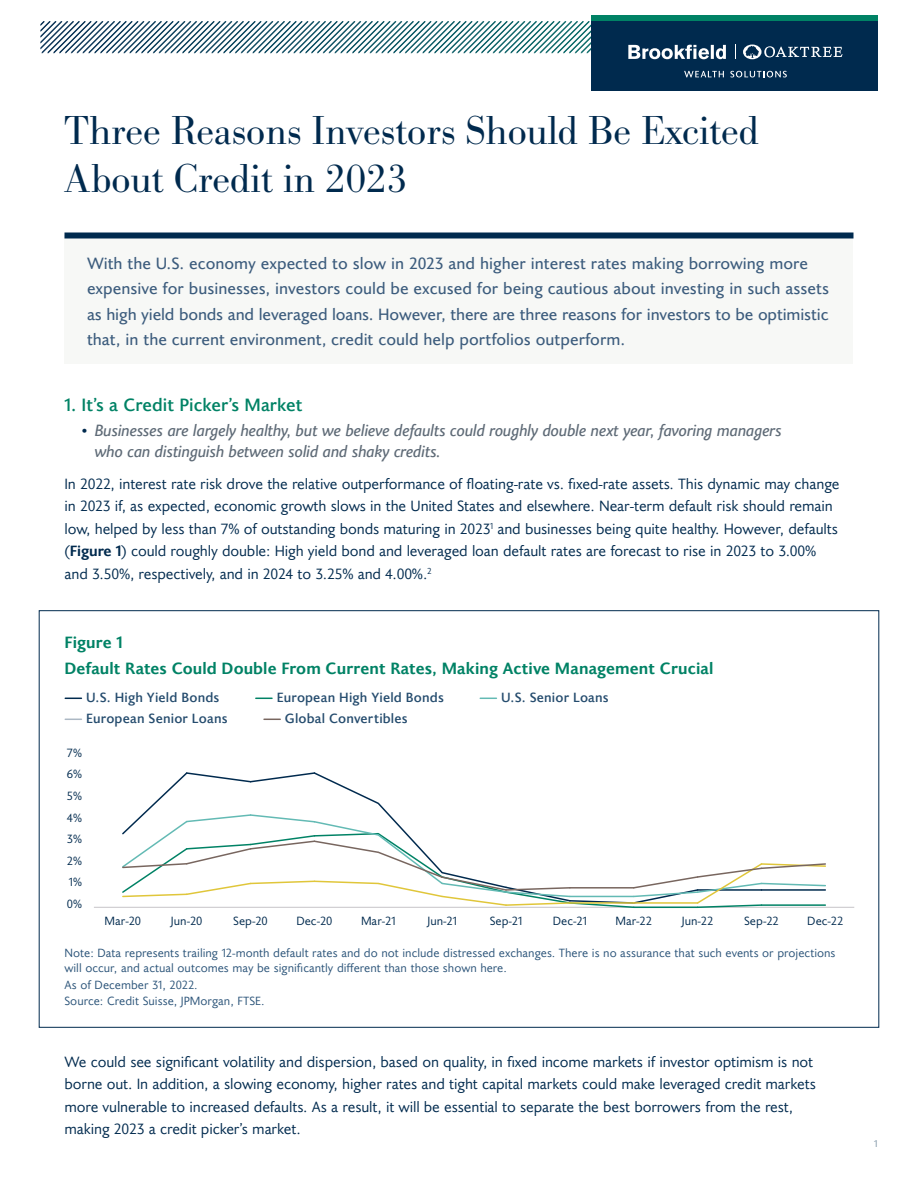
<style>
.page{position:relative;width:918px;height:1188px;background:#fff}
.page>*{position:absolute;margin:0;border:0;box-sizing:border-box;transform-origin:0 0}
.t1{font:300 42px/48px "Bodoni URW";letter-spacing:-.01em;color:#002a4e}
.t2{font:500 18px "Joanna Sans Nova";color:#008265}
.t3{font:16.5px/25.5px "Joanna Sans Nova";color:#3c5c7d}
.t4{font:italic 16.5px/21px "Joanna Sans Nova";letter-spacing:-.02em;color:#5f6b77}
.t5{font:700 16.5px/25.5px "Joanna Sans Nova";letter-spacing:.005em;color:#008265}
.t6{font:15px/22.5px "Joanna Sans Nova";letter-spacing:-.01em;color:#002a4e}
.t7{font:500 13.5px "Joanna Sans Nova";letter-spacing:.01em;color:#254c6e}
.t8{font:12px/15px "Joanna Sans Nova";color:#2b5479}
.t9{font:12px "Joanna Sans Nova";color:#002a4e}
.t10{font:9.9px "Joanna Sans Nova";color:#7a91a3}
.s1{font-size:15px;color:#002a4e}
.s2{font-weight:700}
</style>
<div class="page">
<div style="left:64px;top:236px;width:790px;height:128px;background:#f7f8f6"></div>
<div style="left:64px;top:232px;width:790px;height:6px;background:#002a4e"></div>
<hr style="left:94px;top:907px;width:760px;height:1px;background:#c6c4c8">
<svg style="left:121px;top:772px;width:706px;height:136px"></svg>
<svg style="left:65px;top:698px;width:16px;height:1px"></svg>
<svg style="left:256px;top:698px;width:16px;height:1px"></svg>
<svg style="left:480px;top:698px;width:16px;height:1px"></svg>
<svg style="left:65px;top:719px;width:16px;height:1px"></svg>
<svg style="left:264px;top:719px;width:16px;height:1px"></svg>
<div style="left:591px;top:15px;width:287px;height:7px;background:#008265"></div>
<div style="left:591px;top:22px;width:287px;height:69px;background:#002a4e"></div>
<svg style="left:40px;top:21px;width:838px;height:39px"></svg>
<svg style="left:684px;top:71px;width:40px;height:6px"></svg>
<svg style="left:730px;top:71px;width:57px;height:6px"></svg>
<h1 class="t1" style="left:64px;top:106px;width:696px">Three Reasons Investors Should Be Excited<br>About Credit in 2023</h1>
<p class="t3" style="left:87px;top:249px;width:744px">With the U.S. economy expected to slow in 2023 and higher interest rates making borrowing more expensive for businesses, investors could be excused for being cautious about investing in such assets as high yield bonds and leveraged loans. However, there are three reasons for investors to be optimistic that, in the current environment, credit could help portfolios outperform.</p>
<p class="t2" style="left:64px;top:392px;width:240px">1. It’s a Credit Picker’s Market</p>
<p class="t4" style="left:94px;top:419px;width:689px;text-indent:-14px"><span class="s1">•</span> Businesses are largely healthy, but we believe defaults could roughly double next year, favoring managers who can distinguish between solid and shaky credits.</p>
<p class="t6" style="left:64px;top:472px;width:777px">In 2022, interest rate risk drove the relative outperformance of floating-rate vs. fixed-rate assets. This dynamic may change in 2023 if, as expected, economic growth slows in the United States and elsewhere. Near-term default risk should remain low, helped by less than 7% of outstanding bonds maturing in 2023<sup>1</sup> and businesses being quite healthy. However, defaults (<span class="s2">Figure 1</span>) could roughly double: High yield bond and leveraged loan default rates are forecast to rise in 2023 to 3.00% and 3.50%, respectively, and in 2024 to 3.25% and 4.00%.<sup>2</sup></p>
<p class="t5" style="left:64px;top:629px;width:651px">Figure 1<br>Default Rates Could Double From Current Rates, Making Active Management Crucial</p>
<p class="t7" style="left:86px;top:688px;width:135px">U.S. High Yield Bonds</p>
<p class="t7" style="left:277px;top:688px;width:169px">European High Yield Bonds</p>
<p class="t7" style="left:501px;top:688px;width:109px">U.S. Senior Loans</p>
<p class="t7" style="left:86px;top:709px;width:143px">European Senior Loans</p>
<p class="t7" style="left:285px;top:709px;width:124px">Global Convertibles</p>
<p class="t9" style="left:67px;top:744px;width:17px">7%</p>
<p class="t9" style="left:67px;top:766px;width:17px">6%</p>
<p class="t9" style="left:67px;top:787px;width:17px">5%</p>
<p class="t9" style="left:67px;top:809px;width:17px">4%</p>
<p class="t9" style="left:67px;top:831px;width:17px">3%</p>
<p class="t9" style="left:67px;top:852px;width:17px">2%</p>
<p class="t9" style="left:69px;top:874px;width:15px">1%</p>
<p class="t9" style="left:67px;top:896px;width:17px">0%</p>
<p class="t9" style="left:105px;top:912px;width:38px">Mar-20</p>
<p class="t9" style="left:171px;top:912px;width:33px">Jun-20</p>
<p class="t9" style="left:233px;top:912px;width:36px">Sep-20</p>
<p class="t9" style="left:296px;top:912px;width:38px">Dec-20</p>
<p class="t9" style="left:361px;top:912px;width:36px">Mar-21</p>
<p class="t9" style="left:427px;top:912px;width:31px">Jun-21</p>
<p class="t9" style="left:490px;top:912px;width:34px">Sep-21</p>
<p class="t9" style="left:553px;top:912px;width:36px">Dec-21</p>
<p class="t9" style="left:615px;top:912px;width:38px">Mar-22</p>
<p class="t9" style="left:682px;top:912px;width:33px">Jun-22</p>
<p class="t9" style="left:744px;top:912px;width:36px">Sep-22</p>
<p class="t9" style="left:807px;top:912px;width:38px">Dec-22</p>
<p class="t8" style="left:64px;top:945px;width:773px">Note: Data represents trailing 12-month default rates and do not include distressed exchanges. There is no assurance that such events or projections will occur, and actual outcomes may be significantly different than those shown here.</p>
<p class="t8" style="left:64px;top:976px;width:202px;line-height:16.5px">As of December 31, 2022.<br>Source: Credit Suisse, JPMorgan, FTSE.</p>
<p class="t6" style="left:64px;top:1050px;width:753px">We could see significant volatility and dispersion, based on quality, in fixed income markets if investor optimism is not borne out. In addition, a slowing economy, higher rates and tight capital markets could make leveraged credit markets more vulnerable to increased defaults. As a result, it will be essential to separate the best borrowers from the rest, making 2023 a credit picker’s market.</p>
<p class="t10" style="left:874px;top:1136px;width:5px">1</p>
</div>
